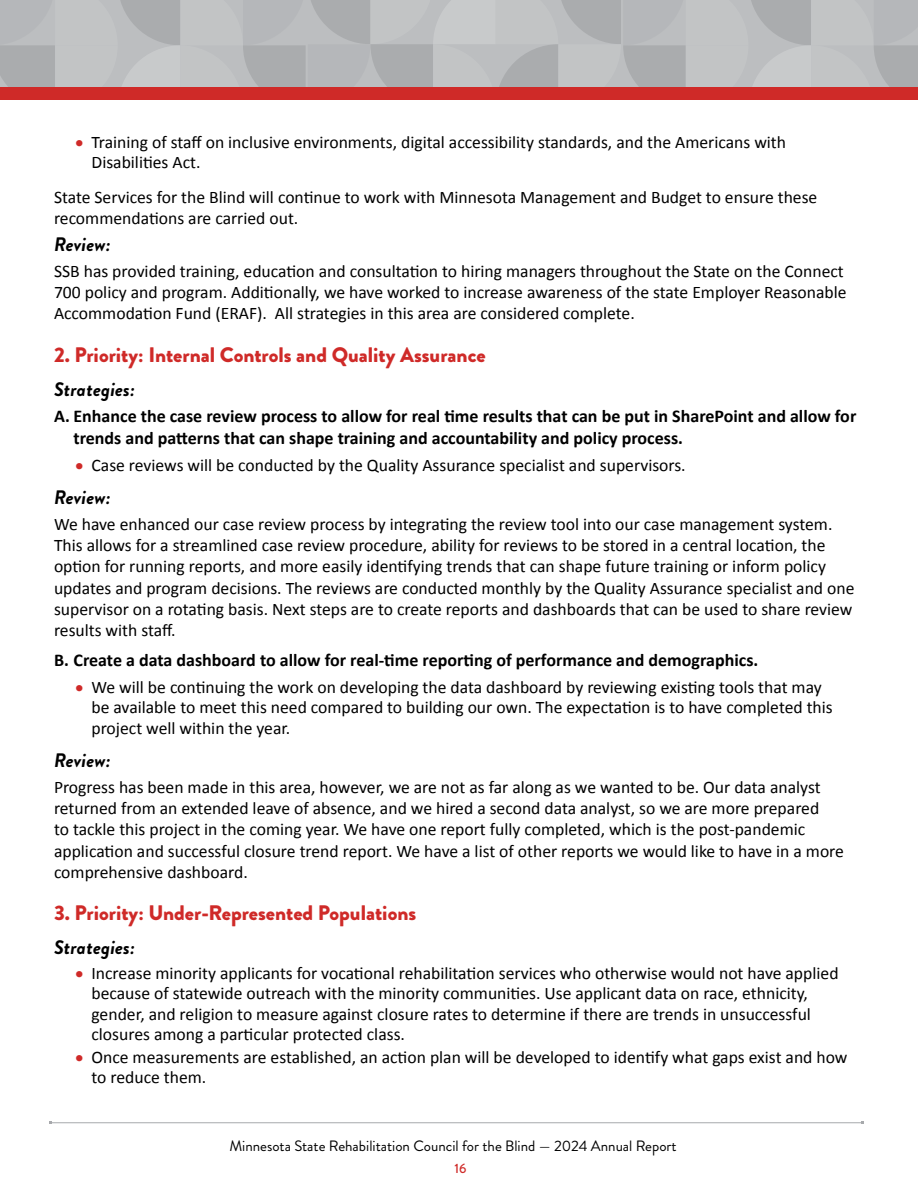
<style>
.page{position:relative;width:918px;height:1188px;background:#fff}
.page>*{position:absolute;margin:0;border:0;box-sizing:border-box;transform-origin:0 0}
.priority_headers{font:900 21px "Brandon Grotesque";color:#cf2a28}
.Questions{font:italic 700 19.5px "Brandon Grotesque";letter-spacing:.01em;color:#000}
.alpha_list{font:700 18px/21.6px "Calibri";color:#000}
.body_copy_space_after{font:17.7px/20.2px "Calibri";color:#000}
.Body_Copy{font:17.7px/21.1px "Calibri";color:#000}
.t1{font:15px "Brandon Grotesque";color:#000}
.t2{font:500 13.5px "Brandon Grotesque";color:#cf2a28}
.s1{font-family:"Myriad Pro";font-size:30px;color:#cf2a28}
</style>
<div class="page">
<hr style="left:50px;top:1122px;width:812px;height:1px;background:#a7a9ac">
<div style="left:0;top:87px;width:918px;height:12px;background:#cf2a28"></div>
<svg style="left:0;top:0;width:918px;height:87px"></svg>
<p class="body_copy_space_after" style="left:92px;top:132px;width:696px;text-indent:-16px"><span class="s1">•</span> Training of staff on inclusive environments, digital accessibility standards, and the Americans with<br>Disabilities Act.</p>
<p class="Body_Copy" style="left:54px;top:187px;width:765px">State Services for the Blind will continue to work with Minnesota Management and Budget to ensure these recommendations are carried out.</p>
<p class="Questions" style="left:54px;top:231px;width:58px">Review:</p>
<p class="Body_Copy" style="left:54px;top:261px;width:794px">SSB has provided training, education and consultation to hiring managers throughout the State on the Connect<br>700 policy and program. Additionally, we have worked to increase awareness of the state Employer Reasonable<br>Accommodation Fund (ERAF). All strategies in this area are considered complete.</p>
<h5 class="priority_headers" style="left:54px;top:340px;width:433px">2. Priority: Internal Controls and Quality Assurance</h5>
<p class="Questions" style="left:54px;top:375px;width:83px">Strategies:</p>
<p class="alpha_list" style="left:74px;top:405px;width:784px;text-indent:-20px">A. Enhance the case review process to allow for real time results that can be put in SharePoint and allow for trends and patterns that can shape training and accountability and policy process.</p>
<p class="body_copy_space_after" style="left:75px;top:455px;width:612px"><span class="s1">•</span> Case reviews will be conducted by the Quality Assurance specialist and supervisors.</p>
<p class="Questions" style="left:54px;top:484px;width:58px">Review:</p>
<p class="body_copy_space_after" style="left:54px;top:514px;width:802px;line-height:21.1px">We have enhanced our case review process by integrating the review tool into our case management system.<br>This allows for a streamlined case review procedure, ability for reviews to be stored in a central location, the option for running reports, and more easily identifying trends that can shape future training or inform policy updates and program decisions. The reviews are conducted monthly by the Quality Assurance specialist and one supervisor on a rotating basis. Next steps are to create reports and dashboards that can be used to share review results with staff.</p>
<p class="alpha_list" style="left:54px;top:649px;width:706px">B. Create a data dashboard to allow for real-time reporting of performance and demographics.</p>
<p class="body_copy_space_after" style="left:92px;top:677px;width:743px;text-indent:-16px"><span class="s1">•</span> We will be continuing the work on developing the data dashboard by reviewing existing tools that may be available to meet this need compared to building our own. The expectation is to have completed this project well within the year.</p>
<p class="Questions" style="left:54px;top:747px;width:58px">Review:</p>
<p class="Body_Copy" style="left:54px;top:777px;width:792px">Progress has been made in this area, however, we are not as far along as we wanted to be. Our data analyst returned from an extended leave of absence, and we hired a second data analyst, so we are more prepared<br>to tackle this project in the coming year. We have one report fully completed, which is the post-pandemic application and successful closure trend report. We have a list of other reports we would like to have in a more comprehensive dashboard.</p>
<h5 class="priority_headers" style="left:54px;top:898px;width:364px">3. Priority: Under-Represented Populations</h5>
<p class="Questions" style="left:54px;top:934px;width:83px">Strategies:</p>
<p class="body_copy_space_after" style="left:92px;top:963px;width:749px;text-indent:-16px"><span class="s1">•</span> Increase minority applicants for vocational rehabilitation services who otherwise would not have applied because of statewide outreach with the minority communities. Use applicant data on race, ethnicity, gender, and religion to measure against closure rates to determine if there are trends in unsuccessful closures among a particular protected class.</p>
<p class="body_copy_space_after" style="left:92px;top:1047px;width:758px;text-indent:-16px"><span class="s1">•</span> Once measurements are established, an action plan will be developed to identify what gaps exist and how to reduce them.</p>
<p class="t1" style="left:229px;top:1135px;width:449px">Minnesota State Rehabilitation Council for the Blind — 2024 Annual Report</p>
<p class="t2" style="left:455px;top:1159px;width:13px">16</p>
</div>
